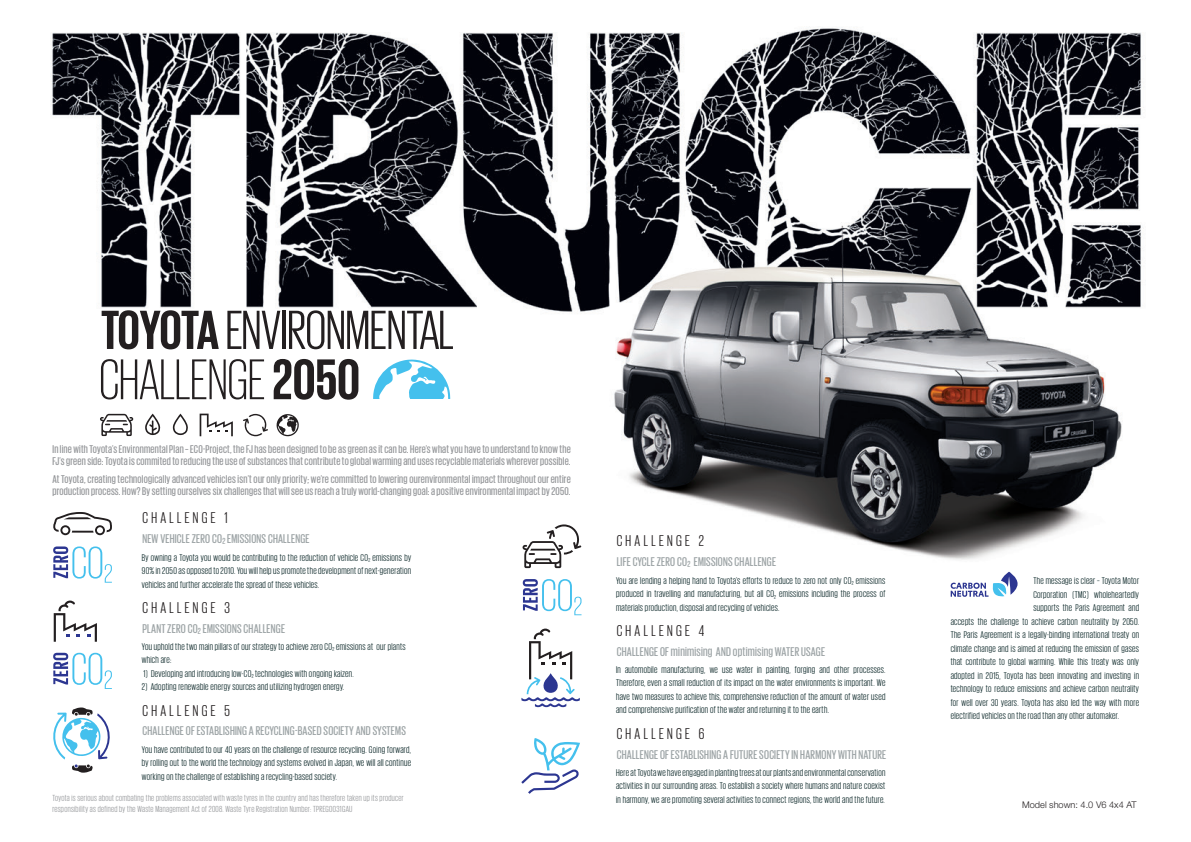
<style>
.page{position:relative;width:1191px;height:842px;background:#fff}
.page>*{position:absolute;margin:0;border:0;box-sizing:border-box;transform-origin:0 0}
.t1{font:56.4px "Giorgio Sans";color:#231f20}
.t2{font:16px "Giorgio Sans";letter-spacing:.21em;color:#231f20}
.t3{font:500 13px "Giorgio Sans";letter-spacing:.02em;color:#9da4a6}
.t4{font:500 11.5px/12px "Giorgio Sans";letter-spacing:.025em;color:#95979a}
.t5{font:10px/13.5px "Giorgio Sans";letter-spacing:.035em;color:#0b2728;text-align:justify}
.t6{font:300 9.2px "Helvetica Neue LT Std";color:#231f20}
.t7{font:9px/11px "Giorgio Sans";letter-spacing:.04em;color:#95979a}
.s1{font-weight:700}
.s2{font-size:9px}
</style>
<div class="page">
<img style="left:51px;top:27px;width:1095px;height:542px">
<svg style="left:523px;top:579px;width:58px;height:36px"></svg>
<svg style="left:522px;top:524px;width:59px;height:44px"></svg>
<svg style="left:521px;top:629px;width:59px;height:78px"></svg>
<svg style="left:521px;top:738px;width:59px;height:56px"></svg>
<svg style="left:100px;top:414px;width:33px;height:22px"></svg>
<svg style="left:200px;top:414px;width:33px;height:22px"></svg>
<svg style="left:145px;top:414px;width:15px;height:21px"></svg>
<svg style="left:172px;top:414px;width:16px;height:21px"></svg>
<svg style="left:243px;top:414px;width:25px;height:22px"></svg>
<svg style="left:276px;top:413px;width:23px;height:24px"></svg>
<svg style="left:101px;top:359px;width:163px;height:40px"></svg>
<svg style="left:274px;top:359px;width:84px;height:41px"></svg>
<svg style="left:370px;top:358px;width:83px;height:41px"></svg>
<svg style="left:53px;top:512px;width:59px;height:23px"></svg>
<svg style="left:53px;top:546px;width:59px;height:37px"></svg>
<svg style="left:53px;top:653px;width:59px;height:36px"></svg>
<svg style="left:54px;top:600px;width:43px;height:42px"></svg>
<svg style="left:53px;top:707px;width:57px;height:66px"></svg>
<svg style="left:950px;top:572px;width:67px;height:25px"></svg>
<h1 class="t1" style="left:101px;top:303px;width:354px"><span class="s1">TOYOTA</span> ENVIRONMENTAL</h1>
<p class="t4" style="left:52px;top:443px;width:520px">In line with Toyota’s Environmental Plan – ECO-Project, the FJ has been designed to be as green as it can be. Here’s what you have to understand to know the<br>FJ’s green side: Toyota is commited to reducing the use of substances that contribute to global warming and uses recyclable materials wherever possible.</p>
<p class="t4" style="left:52px;top:473px;width:520px">At Toyota, creating technologically advanced vehicles isn’t our only priority; we’re committed to lowering ourenvironmental impact throughout our entire production process. How? By setting ourselves six challenges that will see us reach a truly world-changing goal: a positive environmental impact by 2050.</p>
<h2 class="t2" style="left:142px;top:510px;width:87px">CHALLENGE 1</h2>
<h3 class="t3" style="left:142px;top:532px;width:169px">NEW VEHICLE ZERO CO<span class="s2">2</span> EMISSIONS CHALLENGE</h3>
<p class="t5" style="left:142px;top:550px;width:271px">By owning a Toyota you would be contributing to the reduction of vehicle CO<sub>2</sub> emissions by 90% in 2050 as opposed to 2010. You will help us promote the development of next-generation vehicles and further accelerate the spread of these vehicles.</p>
<h2 class="t2" style="left:142px;top:600px;width:89px">CHALLENGE 3</h2>
<h3 class="t3" style="left:142px;top:622px;width:144px">PLANT ZERO CO<span class="s2">2</span> EMISSIONS CHALLENGE</h3>
<p class="t5" style="left:142px;top:639px;width:265px">You uphold the two main pillars of our strategy to achieve zero CO<sub>2</sub> emissions at our plants which are:</p>
<p class="t5" style="left:143px;top:666px;width:212px">1) Developing and introducing low-CO<sub>2</sub> technologies with ongoing kaizen.</p>
<p class="t5" style="left:142px;top:680px;width:204px">2) Adopting renewable energy sources and utilizing hydrogen energy.</p>
<h2 class="t2" style="left:142px;top:703px;width:89px">CHALLENGE 5</h2>
<h3 class="t3" style="left:142px;top:725px;width:265px">CHALLENGE OF ESTABLISHING A RECYCLING-BASED SOCIETY AND SYSTEMS</h3>
<p class="t5" style="left:142px;top:742px;width:271px">You have contributed to our 40 years on the challenge of resource recycling. Going forward, by rolling out to the world the technology and systems evolved in Japan, we will all continue working on the challenge of establishing a recycling-based society.</p>
<p class="t7" style="left:52px;top:792px;width:352px">Toyota is serious about combating the problems associated with waste tyres in the country and has therefore taken up its producer responsibility as defined by the Waste Management Act of 2008. Waste Tyre Registration Number: TPREG0031GAU</p>
<h2 class="t2" style="left:616px;top:533px;width:89px">CHALLENGE 2</h2>
<h3 class="t3" style="left:616px;top:555px;width:161px">LIFE CYCLE ZERO CO<span class="s2">2</span> EMISSIONS CHALLENGE</h3>
<p class="t5" style="left:616px;top:574px;width:271px">You are lending a helping hand to Toyota’s efforts to reduce to zero not only CO<sub>2</sub> emissions produced in travelling and manufacturing, but all CO<sub>2</sub> emissions including the process of materials production, disposal and recycling of vehicles.</p>
<h2 class="t2" style="left:616px;top:623px;width:89px">CHALLENGE 4</h2>
<h3 class="t3" style="left:616px;top:645px;width:210px">CHALLENGE OF minimising AND optimising WATER USAGE</h3>
<p class="t5" style="left:616px;top:662px;width:271px">In automobile manufacturing, we use water in painting, forging and other processes.<br>Therefore, even a small reduction of its impact on the water environments is important. We have two measures to achieve this, comprehensive reduction of the amount of water used and comprehensive purification of the water and returning it to the earth.</p>
<h2 class="t2" style="left:616px;top:726px;width:89px">CHALLENGE 6</h2>
<h3 class="t3" style="left:616px;top:748px;width:271px">CHALLENGE OF ESTABLISHING A FUTURE SOCIETY IN HARMONY WITH NATURE</h3>
<p class="t5" style="left:616px;top:765px;width:271px">Here at Toyota we have engaged in planting trees at our plants and environmental conservation activities in our surrounding areas. To establish a society where humans and nature coexist in harmony, we are promoting several activities to connect regions, the world and the future.</p>
<p class="t5" style="left:1033px;top:574px;width:107px">The message is clear – Toyota Motor</p>
<p class="t5" style="left:1033px;top:588px;width:107px">Corporation (TMC) wholeheartedly</p>
<p class="t5" style="left:1033px;top:601px;width:107px">supports the Paris Agreement and</p>
<p class="t5" style="left:950px;top:615px;width:190px">accepts the challenge to achieve carbon neutrality by 2050.</p>
<p class="t5" style="left:950px;top:628px;width:190px">The Paris Agreement is a legally-binding international treaty on</p>
<p class="t5" style="left:950px;top:642px;width:190px">climate change and is aimed at reducing the emission of gases</p>
<p class="t5" style="left:950px;top:655px;width:190px">that contribute to global warming. While this treaty was only</p>
<p class="t5" style="left:950px;top:669px;width:190px">adopted in 2015, Toyota has been innovating and investing in</p>
<p class="t5" style="left:950px;top:682px;width:190px">technology to reduce emissions and achieve carbon neutrality</p>
<p class="t5" style="left:950px;top:696px;width:190px">for well over 30 years. Toyota has also led the way with more</p>
<p class="t5" style="left:950px;top:709px;width:170px">electrified vehicles on the road than any other automaker.</p>
<p class="t6" style="left:1022px;top:799px;width:116px">Model shown: 4.0 V6 4x4 AT</p>
</div>
